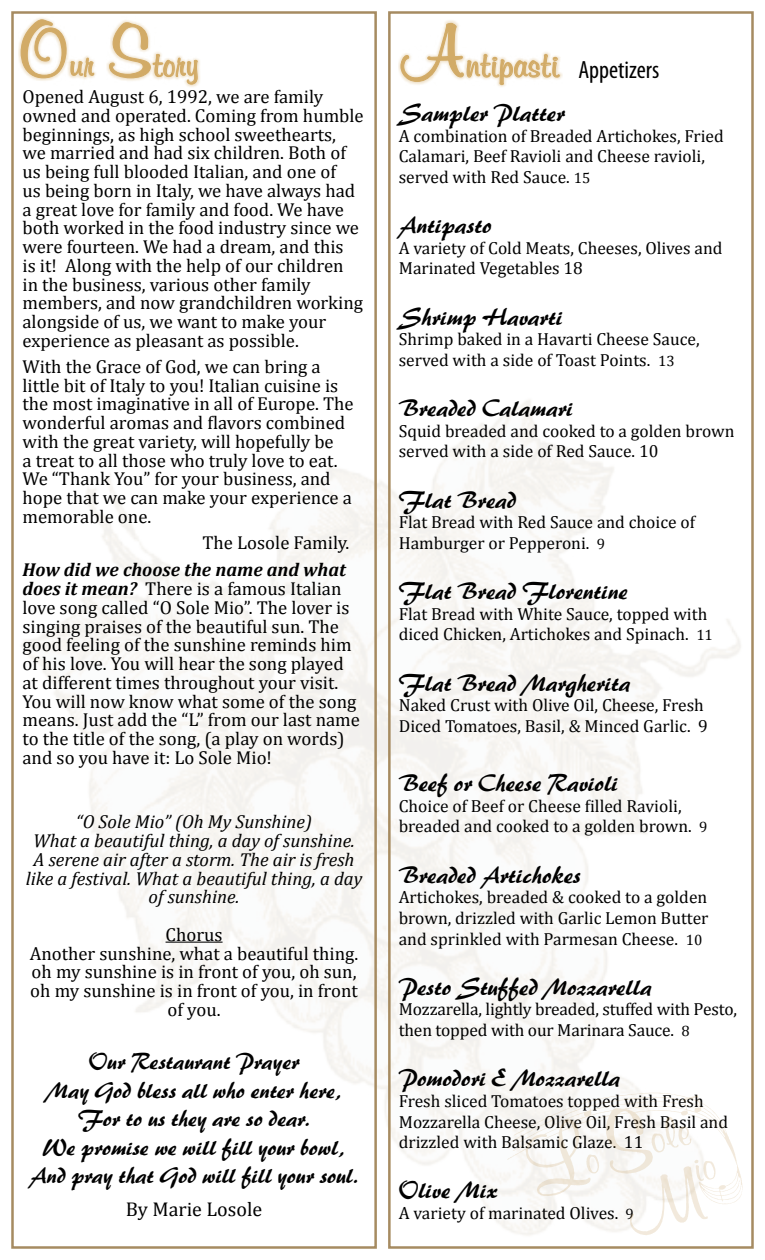
<style>
.page{position:relative;width:765px;height:1260px;background:#fff}
.page>*{position:absolute;margin:0;border:0;box-sizing:border-box;transform-origin:0 0}
.t1{font:700 37.5px "Murray";color:#d2ab67}
.t2{font:25px "Palette D";color:#000}
.t3{font:condensed 25px "Myriad Pro";color:#000}
.t4{font:23.75px/28.5px "Palette D";color:#000;text-align:center}
.t5{font:20px "Cambria";color:#000}
.t6{font:18.75px/18.8px "Cambria";color:#000}
.t7{font:italic 18.75px/18.8px "Cambria";color:#000;text-align:center}
.t8{font:17.5px/20.6px "Cambria";color:#000}
.s1{font-size:75px}
.s2{font-family:"Murray";font-weight:700;font-stretch:normal;font-size:75px;color:#d2ab67}
.s3{font-family:"Murray";font-weight:700;font-stretch:normal;font-size:37.5px;color:#d2ab67}
.s4{font-weight:700;font-style:italic}
.s5{font-size:15px}
</style>
<div class="page">
<div style="left:388px;top:11px;width:366px;height:1238px;border:2px solid #a68b61"></div>
<div style="left:11px;top:11px;width:366px;height:1238px;border:2px solid #a68b61"></div>
<hr style="left:166px;top:942px;width:57px;height:1px;background:#000">
<div style="left:18px;top:16px;width:182px;height:72px;background:#d2ab67;opacity:.75"></div>
<svg style="left:21px;top:19px;width:73px;height:59px"></svg>
<svg style="left:109px;top:22px;width:89px;height:63px"></svg>
<svg style="left:503px;top:1093px;width:239px;height:142px"></svg>
<div style="left:398px;top:19px;width:165px;height:69px;background:#d2ab67;opacity:.75"></div>
<svg style="left:400px;top:23px;width:160px;height:62px"></svg>
<h1 class="t1" style="left:28px;top:38px;width:172px"><span class="s1">O</span>ur <span class="s1">S</span>tory</h1>
<h2 class="t3" style="left:411px;top:54px;width:250px"><span class="s2">A</span><span class="s3">ntipasti</span> Appetizers</h2>
<p class="t6" style="left:22px;top:87px;width:343px">Opened August 6, 1992, we are family owned and operated. Coming from humble beginnings, as high school sweethearts, we married and had six children. Both of us being full blooded Italian, and one of<br>us being born in Italy, we have always had a great love for family and food. We have both worked in the food industry since we were fourteen. We had a dream, and this<br>is it! Along with the help of our children in the business, various other family members, and now grandchildren working alongside of us, we want to make your experience as pleasant as possible.</p>
<p class="t6" style="left:22px;top:357px;width:333px">With the Grace of God, we can bring a little bit of Italy to you! Italian cuisine is the most imaginative in all of Europe. The wonderful aromas and flavors combined with the great variety, will hopefully be<br>a treat to all those who truly love to eat.<br>We “Thank You” for your business, and hope that we can make your experience a memorable one.</p>
<p class="t6" style="left:202px;top:533px;width:148px">The Losole Family.</p>
<p class="t6" style="left:22px;top:561px;width:339px"><span class="s4">How did we choose the name and what does it mean?</span> There is a famous Italian love song called “O Sole Mio”. The lover is singing praises of the beautiful sun. The good feeling of the sunshine reminds him of his love. You will hear the song played at different times throughout your visit.<br>You will now know what some of the song means. Just add the “L” from our last name to the title of the song, (a play on words) and so you have it: Lo Sole Mio!</p>
<p class="t7" style="left:26px;top:812px;width:338px">“O Sole Mio” (Oh My Sunshine)<br>What a beautiful thing, a day of sunshine.<br>A serene air after a storm. The air is fresh like a festival. What a beautiful thing, a day of sunshine.</p>
<p class="t6" style="left:30px;top:925px;width:330px;text-align:center">Chorus<br>Another sunshine, what a beautiful thing. oh my sunshine is in front of you, oh sun, oh my sunshine is in front of you, in front of you.</p>
<p class="t4" style="left:30px;top:1048px;width:330px">Our Restaurant Prayer<br>May God bless all who enter here,<br>For to us they are so dear.<br>We promise we will fill your bowl,<br>And pray that God will fill your soul.</p>
<p class="t5" style="left:126px;top:1198px;width:138px">By Marie Losole</p>
<h2 class="t2" style="left:399px;top:98px;width:167px">Sampler Platter</h2>
<p class="t8" style="left:399px;top:125px;width:327px">A combination of Breaded Artichokes, Fried<br>Calamari, Beef Ravioli and Cheese ravioli, served with Red Sauce. <span class="s5">15</span></p>
<h2 class="t2" style="left:399px;top:210px;width:94px">Antipasto</h2>
<p class="t8" style="left:399px;top:237px;width:325px">A variety of Cold Meats, Cheeses, Olives and<br>Marinated Vegetables 18</p>
<h2 class="t2" style="left:399px;top:301px;width:165px">Shrimp Havarti</h2>
<p class="t8" style="left:399px;top:329px;width:302px">Shrimp baked in a Havarti Cheese Sauce, served with a side of Toast Points. <span class="s5">13</span></p>
<h2 class="t2" style="left:399px;top:393px;width:176px">Breaded Calamari</h2>
<p class="t8" style="left:399px;top:420px;width:337px">Squid breaded and cooked to a golden brown served with a side of Red Sauce. 10</p>
<h2 class="t2" style="left:399px;top:484px;width:119px">Flat Bread</h2>
<p class="t8" style="left:399px;top:512px;width:298px">Flat Bread with Red Sauce and choice of<br>Hamburger or Pepperoni. <span class="s5">9</span></p>
<h2 class="t2" style="left:399px;top:576px;width:231px">Flat Bread Florentine</h2>
<p class="t8" style="left:399px;top:603px;width:316px">Flat Bread with White Sauce, topped with diced Chicken, Artichokes and Spinach. <span class="s5">11</span></p>
<h2 class="t2" style="left:399px;top:667px;width:233px">Flat Bread Margherita</h2>
<p class="t8" style="left:399px;top:695px;width:311px">Naked Crust with Olive Oil, Cheese, Fresh<br>Diced Tomatoes, Basil, &amp; Minced Garlic. 9</p>
<h2 class="t2" style="left:399px;top:768px;width:221px">Beef or Cheese Ravioli</h2>
<p class="t8" style="left:399px;top:795px;width:310px">Choice of Beef or Cheese filled Ravioli, breaded and cooked to a golden brown. <span class="s5">9</span></p>
<h2 class="t2" style="left:399px;top:859px;width:183px">Breaded Artichokes</h2>
<p class="t8" style="left:399px;top:887px;width:311px;text-align:justify">Artichokes, breaded &amp; cooked to a golden brown, drizzled with Garlic Lemon Butter and sprinkled with Parmesan Cheese. <span class="s5">10</span></p>
<h2 class="t2" style="left:399px;top:971px;width:255px">Pesto Stuffed Mozzarella</h2>
<p class="t8" style="left:399px;top:999px;width:340px">Mozzarella, lightly breaded, stuffed with Pesto, then topped with our Marinara Sauce. <span class="s5">8</span></p>
<h2 class="t2" style="left:399px;top:1063px;width:223px">Pomodori E Mozzarella</h2>
<p class="t8" style="left:399px;top:1091px;width:331px">Fresh sliced Tomatoes topped with Fresh<br>Mozzarella Cheese, Olive Oil, Fresh Basil and drizzled with Balsamic Glaze. 11</p>
<h2 class="t2" style="left:399px;top:1175px;width:101px">Olive Mix</h2>
<p class="t8" style="left:399px;top:1203px;width:237px">A variety of marinated Olives. <span class="s5">9</span></p>
</div>
